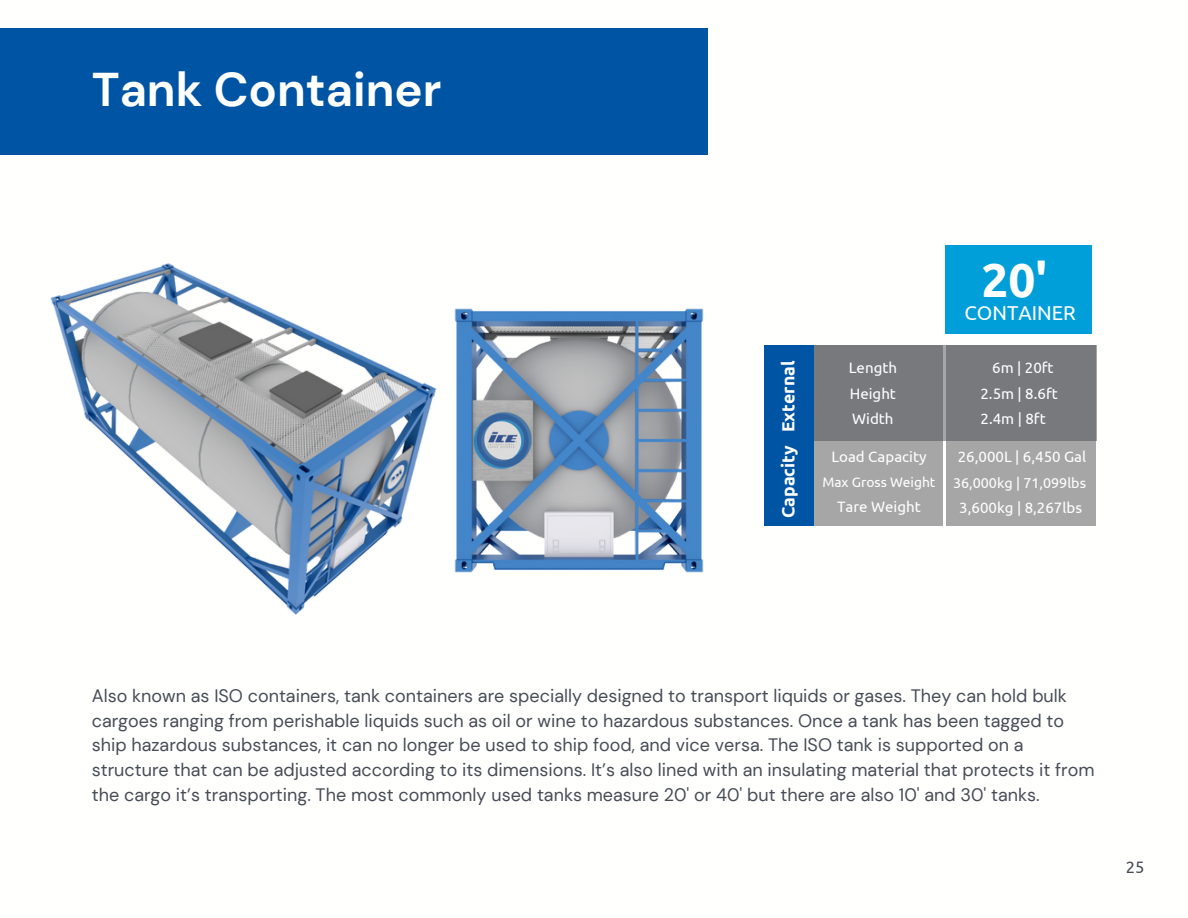
<style>
.page{position:relative;width:1188px;height:918px;background:#fff}
.page>*{position:absolute;margin:0;border:0;box-sizing:border-box;transform-origin:0 0}
.t1{font:700 47.55px "Ubuntu";color:#fff}
.t2{font:700 47.25px "DM Sans";color:#fffffe}
.t3{font:20.1px "Ubuntu";color:#fff}
.t4{font:18px/24.8px "DM Sans";color:#474c55}
.t5{font:700 17.55px "Ubuntu";color:#fff}
.t6{font:16.5px "Ubuntu";color:#474c55}
.t7{font:15px/25.5px "Ubuntu";color:#fff;text-align:justify}
.t8{font:14.4px "Ubuntu";color:#fff}
.t9{font:13.8px "Ubuntu";color:#fff}
</style>
<div class="page">
<div style="left:0;top:28px;width:708px;height:126px;background:#0054a4"></div>
<img style="left:50px;top:263px;width:387px;height:352px">
<img style="left:454px;top:308px;width:250px;height:265px">
<div style="left:946px;top:345px;width:149px;height:181px;background:#a6a6a6"></div>
<div style="left:814px;top:345px;width:129px;height:181px;background:#a6a6a6"></div>
<div style="left:945px;top:245px;width:147px;height:88px;background:#009fda"></div>
<div style="left:814px;top:345px;width:282px;height:96px;background:#77797d"></div>
<div style="left:764px;top:345px;width:50px;height:181px;background:#0054a4"></div>
<h2 class="t2" style="left:92px;top:60px;width:351px">Tank Container</h2>
<p class="t5" style="left:778px;top:432px;width:73px;rotate:-90deg">External</p>
<p class="t5" style="left:778px;top:518px;width:74px;rotate:-90deg">Capacity</p>
<h1 class="t1" style="left:982px;top:253px;width:67px">20'</h1>
<p class="t3" style="left:964px;top:301px;width:113px">CONTAINER</p>
<p class="t7" style="left:849px;top:355px;width:50px">Length Height Width</p>
<p class="t7" style="left:980px;top:355px;width:79px;text-align:left;text-indent:12px">6m | 20ft<br>2.5m | 8.6ft<br>2.4m | 8ft</p>
<p class="t7" style="left:831px;top:444px;width:97px">Load Capacity</p>
<p class="t9" style="left:822px;top:474px;width:115px">Max Gross Weight</p>
<p class="t7" style="left:837px;top:493px;width:85px">Tare Weight</p>
<p class="t7" style="left:958px;top:444px;width:130px">26,000L | 6,450 Gal</p>
<p class="t8" style="left:953px;top:475px;width:134px">36,000kg | 71,099lbs</p>
<p class="t7" style="left:959px;top:495px;width:124px">3,600kg | 8,267lbs</p>
<p class="t4" style="left:92px;top:683px;width:1004px">Also known as ISO containers, tank containers are specially designed to transport liquids or gases. They can hold bulk cargoes ranging from perishable liquids such as oil or wine to hazardous substances. Once a tank has been tagged to ship hazardous substances, it can no longer be used to ship food, and vice versa. The ISO tank is supported on a structure that can be adjusted according to its dimensions. It’s also lined with an insulating material that protects it from the cargo it’s transporting. The most commonly used tanks measure 20' or 40' but there are also 10' and 30' tanks.</p>
<p class="t6" style="left:1126px;top:858px;width:20px">25</p>
</div>
